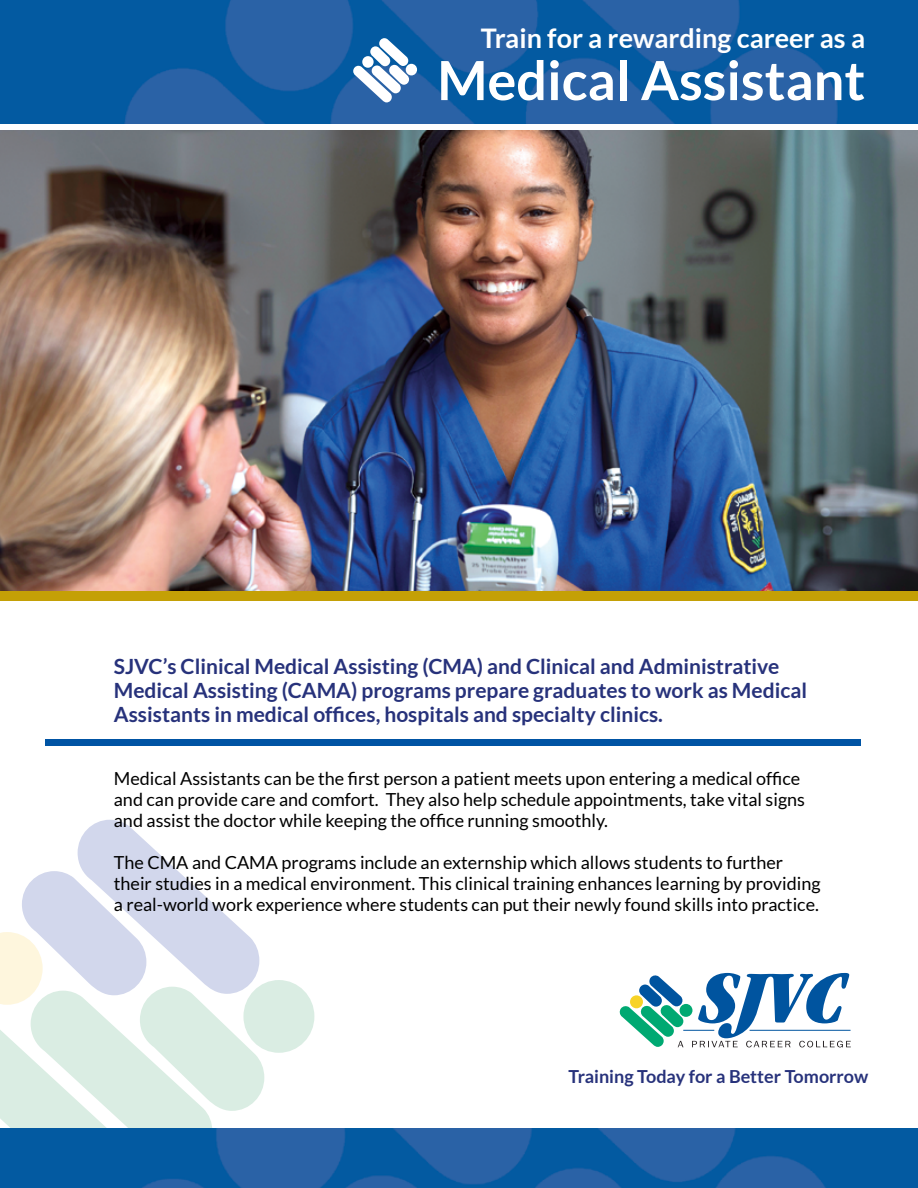
<style>
.page{position:relative;width:918px;height:1188px;background:#fff}
.page>*{position:absolute;margin:0;border:0;box-sizing:border-box;transform-origin:0 0}
.t1{font:700 54px "Lato";color:#fff}
.t2{font:700 27px "Lato";color:#fff}
.t3{font:700 21px/24px "Lato";color:#27327b}
.t4{font:18px/21px "Lato";color:#000}
.t5{font:700 18px "Lato";color:#27327b}
</style>
<div class="page">
<svg style="left:0;top:820px;width:264px;height:308px"></svg>
<div style="left:243px;top:980px;width:71px;height:73px;background:#daede3;border-radius:50%"></div>
<img style="left:0;top:131px;width:918px;height:460px">
<img style="left:0;top:1128px;width:918px;height:60px">
<div style="left:0;top:591px;width:918px;height:9px;background:#c4a006"></div>
<img style="left:0;top:0;width:918px;height:123px">
<svg style="left:353px;top:38px;width:56px;height:64px"></svg>
<div style="left:362px;top:56px;width:12px;height:12px;background:#fff;border-radius:50%"></div>
<div style="left:406px;top:64px;width:11px;height:11px;background:#fff;border-radius:50%"></div>
<div style="left:45px;top:739px;width:816px;height:7px;background:#0054a4"></div>
<div style="left:680px;top:1004px;width:12px;height:13px;background:#00a972;border-radius:50%"></div>
<hr style="left:683px;top:1030px;width:31px;height:1px;background:#00549f">
<svg style="left:620px;top:975px;width:63px;height:72px"></svg>
<svg style="left:692px;top:973px;width:159px;height:74px"></svg>
<p class="t2" style="left:481px;top:23px;width:386px">Train for a rewarding career as a</p>
<p class="t1" style="left:437px;top:50px;width:430px">Medical Assistant</p>
<p class="t3" style="left:114px;top:654px;width:695px">SJVC’s Clinical Medical Assisting (CMA) and Clinical and Administrative<br>Medical Assisting (CAMA) programs prepare graduates to work as Medical<br>Assistants in medical offices, hospitals and specialty clinics.</p>
<p class="t4" style="left:114px;top:768px;width:693px">Medical Assistants can be the first person a patient meets upon entering a medical office and can provide care and comfort. They also help schedule appointments, take vital signs and assist the doctor while keeping the office running smoothly.</p>
<p class="t4" style="left:114px;top:852px;width:708px">The CMA and CAMA programs include an externship which allows students to further their studies in a medical environment. This clinical training enhances learning by providing a real-world work experience where students can put their newly found skills into practice.</p>
<p class="t5" style="left:568px;top:1066px;width:301px">Training Today for a Better Tomorrow</p>
</div>
